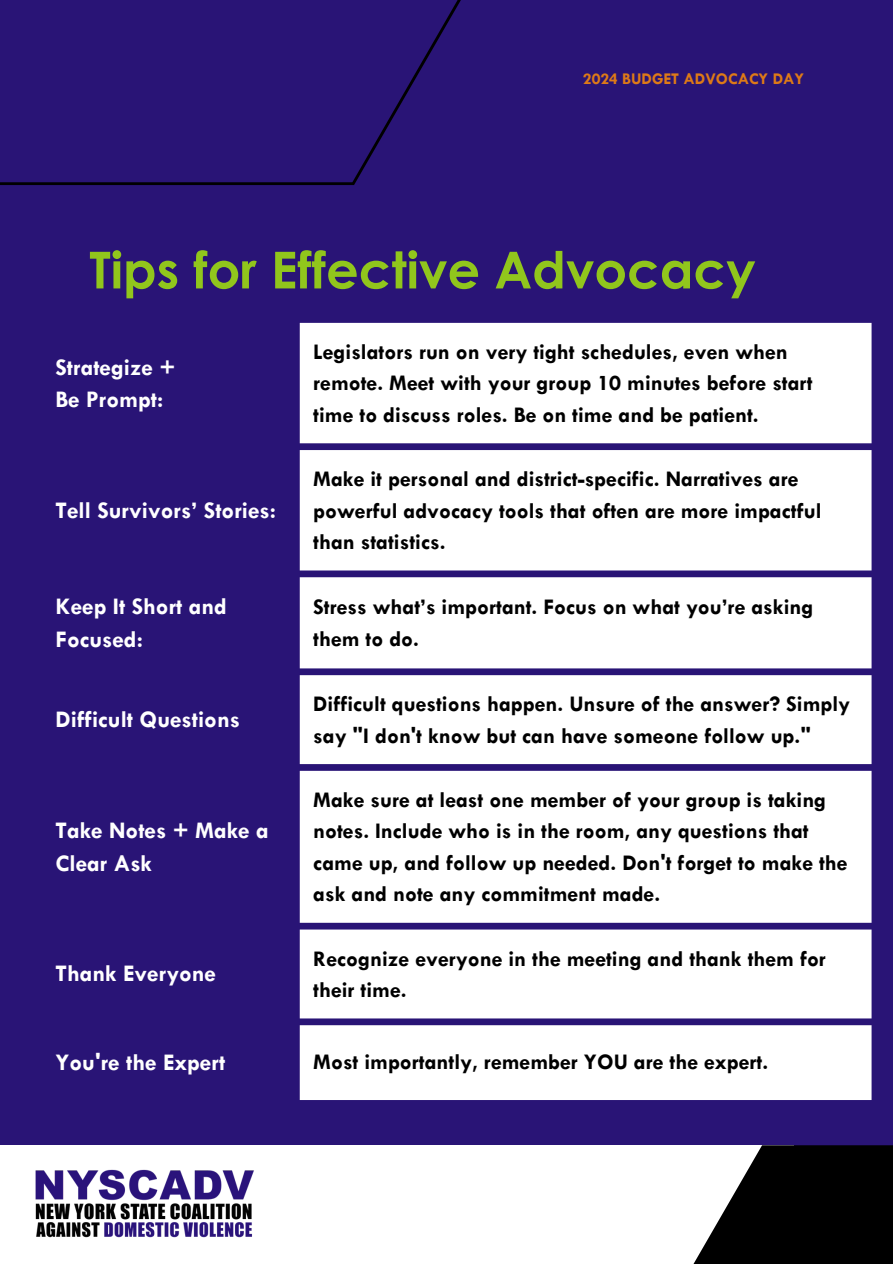
<style>
.page{position:relative;width:893px;height:1264px;background:#fff}
.page>*{position:absolute;margin:0;border:0;box-sizing:border-box;transform-origin:0 0}
.t1{font:700 51px "Century Gothic";color:#91c61c}
.t2{font:700 24px/32.7px "Tw Cen";color:#fff}
.t3{font:700 22.5px/31.5px "Tw Cen";color:#000}
.t4{font:700 16.5px "Tw Cen";color:#de7a17}
</style>
<div class="page">
<div style="left:0;top:0;width:892px;height:1263px;background:#291476"></div>
<div style="left:0;top:1145px;width:794px;height:118px;background:#fff"></div>
<svg style="left:694px;top:1145px;width:198px;height:118px"></svg>
<svg style="left:0;top:0;width:461px;height:185px"></svg>
<img style="left:35px;top:1169px;width:219px;height:69px">
<div style="left:300px;top:323px;width:571px;height:776px;background:#fff"></div>
<p class="t4" style="left:583px;top:70px;width:223px">2024 BUDGET ADVOCACY DAY</p>
<p class="t1" style="left:89px;top:237px;width:667px">Tips for Effective Advocacy</p>
<p class="t2" style="left:56px;top:351px;width:121px">Strategize +</p>
<p class="t2" style="left:56px;top:383px;width:109px">Be Prompt:</p>
<p class="t2" style="left:56px;top:494px;width:222px">Tell Survivors’ Stories:</p>
<p class="t3" style="left:313px;top:336px;width:500px">Legislators run on very tight schedules, even when remote. Meet with your group 10 minutes before start time to discuss roles. Be on time and be patient.</p>
<p class="t3" style="left:313px;top:463px;width:509px">Make it personal and district-specific. Narratives are powerful advocacy tools that often are more impactful than statistics.</p>
<p class="t2" style="left:56px;top:590px;width:173px">Keep It Short and<br>Focused:</p>
<p class="t3" style="left:313px;top:591px;width:501px">Stress what’s important. Focus on what you’re asking them to do.</p>
<p class="t2" style="left:56px;top:703px;width:186px">Difficult Questions</p>
<p class="t2" style="left:56px;top:814px;width:215px">Take Notes + Make a<br>Clear Ask</p>
<p class="t2" style="left:56px;top:957px;width:162px">Thank Everyone</p>
<p class="t3" style="left:313px;top:688px;width:538px">Difficult questions happen. Unsure of the answer? Simply say "I don't know but can have someone follow up."</p>
<p class="t3" style="left:313px;top:784px;width:536px">Make sure at least one member of your group is taking notes. Include who is in the room, any questions that came up, and follow up needed. Don't forget to make the ask and note any commitment made.</p>
<p class="t3" style="left:313px;top:942px;width:514px">Recognize everyone in the meeting and thank them for their time.</p>
<p class="t2" style="left:56px;top:1046px;width:171px">You're the Expert</p>
<p class="t3" style="left:313px;top:1046px;width:456px">Most importantly, remember YOU are the expert.</p>
</div>
